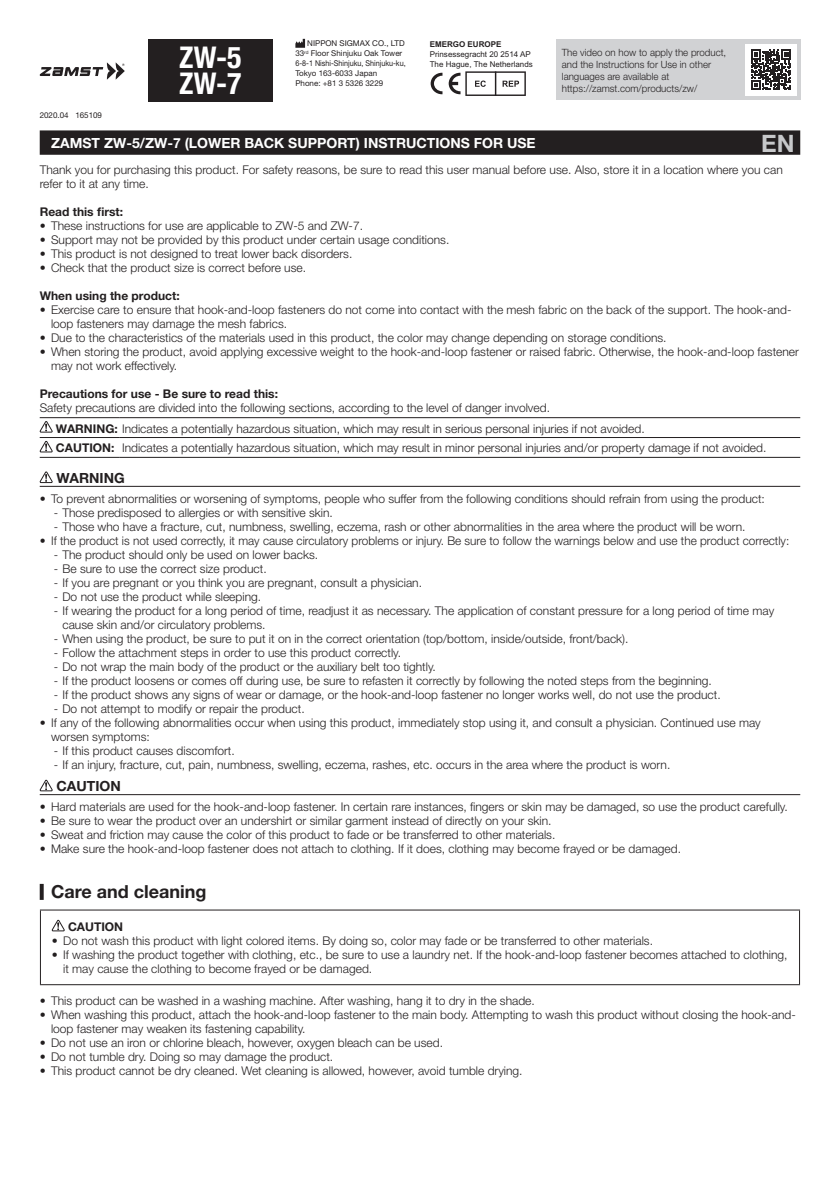
<style>
.page{position:relative;width:840px;height:1191px;background:#fff}
.page>*{position:absolute;margin:0;border:0;box-sizing:border-box;transform-origin:0 0}
.t1{font:700 condensed 30px/26px "Helvetica Neue LT Std";color:#fff}
.t2{font:700 24px "Helvetica Neue LT Std";color:#c7c8ca}
.t3{font:700 18px "Helvetica Neue LT Std";color:#231f20}
.t4{font:700 14px "Helvetica Neue LT Std";color:#fff}
.t5{font:700 14px "Helvetica Neue LT Std";color:#231f20}
.t6{font:300 12px/14px "Helvetica Neue LT Std";color:#231f20}
.t7{font:700 12px "Helvetica Neue LT Std";color:#231f20}
.t8{font:300 10px/12px "Helvetica Neue LT Std";color:#231f20}
.t9{font:8px/10px "Helvetica Neue LT Std";color:#231f20}
.t10{font:8px/10px "Arial";color:#231f20}
.t11{font:700 8px "Arial";color:#231f20}
.s1{font-weight:700}
</style>
<div class="page">
<hr style="left:40px;top:486px;width:759px;height:1px;background:#231f20">
<hr style="left:40px;top:794px;width:759px;height:1px;background:#231f20">
<svg style="left:40px;top:884px;width:4px;height:16px"></svg>
<svg style="left:40px;top:130px;width:759px;height:25px;background:#282425"></svg>
<hr style="left:40px;top:417px;width:79px;height:1px;background:#231f20">
<hr style="left:119px;top:417px;width:680px;height:1px;background:#231f20">
<hr style="left:40px;top:437px;width:79px;height:1px;background:#231f20">
<hr style="left:119px;top:437px;width:680px;height:1px;background:#231f20">
<hr style="left:40px;top:457px;width:79px;height:1px;background:#231f20">
<hr style="left:119px;top:457px;width:680px;height:1px;background:#231f20">
<svg style="left:40px;top:421px;width:13px;height:11px"></svg>
<svg style="left:40px;top:441px;width:13px;height:11px"></svg>
<svg style="left:40px;top:471px;width:13px;height:12px"></svg>
<svg style="left:40px;top:780px;width:13px;height:11px"></svg>
<hr style="left:40px;top:909px;width:759px;height:1px;background:#231f20">
<hr style="left:40px;top:910px;width:1px;height:74px;background:#231f20">
<hr style="left:798px;top:910px;width:1px;height:74px;background:#231f20">
<hr style="left:40px;top:984px;width:759px;height:1px;background:#231f20">
<svg style="left:52px;top:919px;width:13px;height:12px"></svg>
<div style="left:148px;top:40px;width:125px;height:62px;background:#231f20"></div>
<svg style="left:40px;top:62px;width:85px;height:18px"></svg>
<svg style="left:430px;top:73px;width:12px;height:21px"></svg>
<svg style="left:448px;top:71px;width:77px;height:25px"></svg>
<svg style="left:295px;top:39px;width:10px;height:9px"></svg>
<div style="left:556px;top:40px;width:243px;height:60px;background:#d1d2d4"></div>
<div style="left:745px;top:44px;width:51px;height:51px;background:#fff"></div>
<svg style="left:751px;top:50px;width:39px;height:40px"></svg>
<p class="t9" style="left:40px;top:110px;width:64px">2020.04 165109</p>
<h1 class="t1" style="left:179px;top:44px;width:64px">ZW-5<br>ZW-7</h1>
<p class="t9" style="left:295px;top:38px;width:112px;text-indent:12px">NIPPON SIGMAX CO., LTD<br>33<sup>rd</sup> Floor Shinjuku Oak Tower<br>6-8-1 Nishi-Shinjuku, Shinjuku-ku,<br>Tokyo 163-6033 Japan<br>Phone: +81 3 5326 3229</p>
<p class="t8" style="left:561px;top:46px;width:166px">The video on how to apply the product, and the Instructions for Use in other languages are available at https://zamst.com/products/zw/</p>
<p class="t11" style="left:429px;top:38px;width:73px">EMERGO EUROPE</p>
<p class="t10" style="left:429px;top:49px;width:105px">Prinsessegracht 20 2514 AP<br>The Hague, The Netherlands</p>
<p class="t4" style="left:51px;top:135px;width:486px">ZAMST ZW-5/ZW-7 (LOWER BACK SUPPORT) INSTRUCTIONS FOR USE</p>
<h2 class="t2" style="left:760px;top:128px;width:35px">EN</h2>
<p class="t6" style="left:40px;top:163px;width:744px">Thank you for purchasing this product. For safety reasons, be sure to read this user manual before use. Also, store it in a location where you can refer to it at any time.</p>
<p class="t7" style="left:40px;top:204px;width:85px">Read this first:</p>
<p class="t6" style="left:40px;top:219px;width:324px">• These instructions for use are applicable to ZW-5 and ZW-7.</p>
<p class="t6" style="left:40px;top:233px;width:411px">• Support may not be provided by this product under certain usage conditions.</p>
<p class="t6" style="left:40px;top:247px;width:314px">• This product is not designed to treat lower back disorders.</p>
<p class="t6" style="left:40px;top:261px;width:268px">• Check that the product size is correct before use.</p>
<p class="t7" style="left:40px;top:288px;width:141px">When using the product:</p>
<p class="t6" style="left:51px;top:302px;width:741px;text-indent:-11px">• Exercise care to ensure that hook-and-loop fasteners do not come into contact with the mesh fabric on the back of the support. The hook-and&shy;loop fasteners may damage the mesh fabrics.</p>
<p class="t6" style="left:40px;top:330px;width:628px">• Due to the characteristics of the materials used in this product, the color may change depending on storage conditions.</p>
<p class="t6" style="left:51px;top:344px;width:749px;text-indent:-11px">• When storing the product, avoid applying excessive weight to the hook-and-loop fastener or raised fabric. Otherwise, the hook-and-loop fastener may not work effectively.</p>
<p class="t7" style="left:40px;top:386px;width:240px">Precautions for use - Be sure to read this:</p>
<p class="t6" style="left:56px;top:397px;width:711px;line-height:20.4px;text-indent:-16px">Safety precautions are divided into the following sections, according to the level of danger involved.<br><span class="s1">WARNING:</span> Indicates a potentially hazardous situation, which may result in serious personal injuries if not avoided.<br><span class="s1">CAUTION:</span> Indicates a potentially hazardous situation, which may result in minor personal injuries and/or property damage if not avoided.</p>
<p class="t5" style="left:56px;top:469px;width:70px">WARNING</p>
<p class="t6" style="left:40px;top:491px;width:726px">• To prevent abnormalities or worsening of symptoms, people who suffer from the following conditions should refrain from using the product:</p>
<p class="t6" style="left:54px;top:505px;width:280px">- Those predisposed to allergies or with sensitive skin.</p>
<p class="t6" style="left:54px;top:519px;width:692px">- Those who have a fracture, cut, numbness, swelling, eczema, rash or other abnormalities in the area where the product will be worn.</p>
<p class="t6" style="left:40px;top:533px;width:750px">• If the product is not used correctly, it may cause circulatory problems or injury. Be sure to follow the warnings below and use the product correctly:</p>
<p class="t6" style="left:54px;top:547px;width:265px">- The product should only be used on lower backs.</p>
<p class="t6" style="left:54px;top:561px;width:214px">- Be sure to use the correct size product.</p>
<p class="t6" style="left:54px;top:575px;width:369px">- If you are pregnant or you think you are pregnant, consult a physician.</p>
<p class="t6" style="left:54px;top:589px;width:208px">- Do not use the product while sleeping.</p>
<p class="t6" style="left:62px;top:603px;width:713px;text-indent:-9px">- If wearing the product for a long period of time, readjust it as necessary. The application of constant pressure for a long period of time may cause skin and/or circulatory problems.</p>
<p class="t6" style="left:54px;top:631px;width:575px">- When using the product, be sure to put it on in the correct orientation (top/bottom, inside/outside, front/back).</p>
<p class="t6" style="left:54px;top:645px;width:348px">- Follow the attachment steps in order to use this product correctly.</p>
<p class="t6" style="left:54px;top:659px;width:383px">- Do not wrap the main body of the product or the auxiliary belt too tightly.</p>
<p class="t6" style="left:54px;top:673px;width:659px">- If the product loosens or comes off during use, be sure to refasten it correctly by following the noted steps from the beginning.</p>
<p class="t6" style="left:54px;top:687px;width:668px">- If the product shows any signs of wear or damage, or the hook-and-loop fastener no longer works well, do not use the product.</p>
<p class="t6" style="left:54px;top:701px;width:252px">- Do not attempt to modify or repair the product.</p>
<p class="t6" style="left:51px;top:715px;width:710px;text-indent:-11px">• If any of the following abnormalities occur when using this product, immediately stop using it, and consult a physician. Continued use may worsen symptoms:</p>
<p class="t6" style="left:54px;top:743px;width:182px">- If this product causes discomfort.</p>
<p class="t6" style="left:54px;top:757px;width:617px">- If an injury, fracture, cut, pain, numbness, swelling, eczema, rashes, etc. occurs in the area where the product is worn.</p>
<p class="t5" style="left:56px;top:777px;width:66px">CAUTION</p>
<p class="t6" style="left:40px;top:799px;width:749px">• Hard materials are used for the hook-and-loop fastener. In certain rare instances, fingers or skin may be damaged, so use the product carefully.</p>
<p class="t6" style="left:40px;top:813px;width:513px">• Be sure to wear the product over an undershirt or similar garment instead of directly on your skin.</p>
<p class="t6" style="left:40px;top:827px;width:517px">• Sweat and friction may cause the color of this product to fade or be transferred to other materials.</p>
<p class="t6" style="left:40px;top:841px;width:642px">• Make sure the hook-and-loop fastener does not attach to clothing. If it does, clothing may become frayed or be damaged.</p>
<h3 class="t3" style="left:51px;top:880px;width:157px">Care and cleaning</h3>
<p class="t7" style="left:68px;top:919px;width:57px">CAUTION</p>
<p class="t6" style="left:52px;top:933px;width:602px">• Do not wash this product with light colored items. By doing so, color may fade or be transferred to other materials.</p>
<p class="t6" style="left:63px;top:947px;width:725px;text-indent:-11px">• If washing the product together with clothing, etc., be sure to use a laundry net. If the hook-and-loop fastener becomes attached to clothing, it may cause the clothing to become frayed or be damaged.</p>
<p class="t6" style="left:40px;top:993px;width:496px">• This product can be washed in a washing machine. After washing, hang it to dry in the shade.</p>
<p class="t6" style="left:51px;top:1007px;width:745px;text-indent:-11px">• When washing this product, attach the hook-and-loop fastener to the main body. Attempting to wash this product without closing the hook-and&shy;loop fastener may weaken its fastening capability.</p>
<p class="t6" style="left:40px;top:1035px;width:404px">• Do not use an iron or chlorine bleach, however, oxygen bleach can be used.</p>
<p class="t6" style="left:40px;top:1049px;width:295px">• Do not tumble dry. Doing so may damage the product.</p>
<p class="t6" style="left:40px;top:1063px;width:484px">• This product cannot be dry cleaned. Wet cleaning is allowed, however, avoid tumble drying.</p>
</div>
